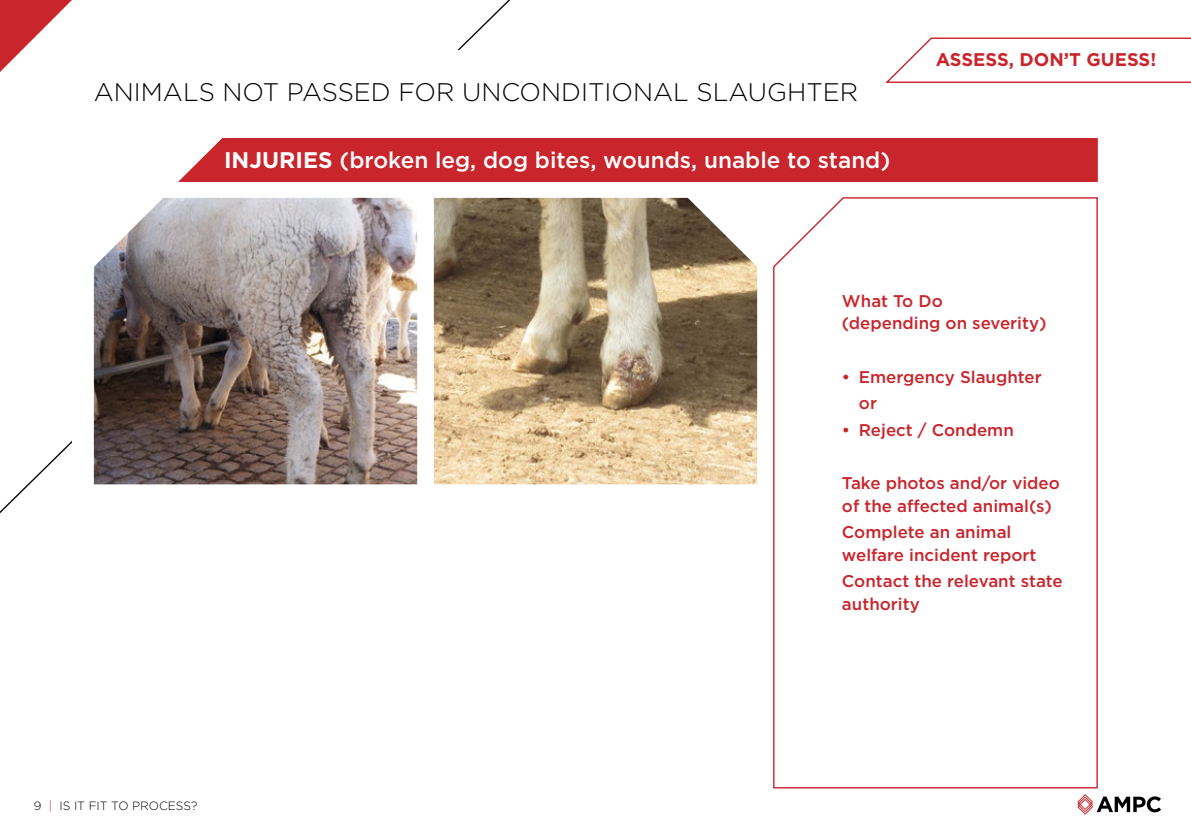
<style>
.page{position:relative;width:1191px;height:840px;background:#fff}
.page>*{position:absolute;margin:0;border:0;box-sizing:border-box;transform-origin:0 0}
.t1{font:300 25.4px "Gotham";color:#000}
.t2{font:500 22.6px "Gotham";color:#fff}
.t3{font:700 18.4px "Gotham";color:#c9252c}
.t4{font:500 17px/22.6px "Gotham";color:#c9252c}
.t5{font:300 12px "Gotham";color:#000}
.s1{font-weight:700}
.s2{color:#c9252c}
</style>
<div class="page">
<svg style="left:1077px;top:794px;width:84px;height:20px"></svg>
<svg style="left:0;top:441px;width:72px;height:73px"></svg>
<svg style="left:0;top:0;width:72px;height:72px"></svg>
<div style="left:178px;top:138px;width:919px;height:44px;background:#c9252c"></div>
<svg style="left:885px;top:37px;width:306px;height:46px"></svg>
<img style="left:94px;top:198px;width:323px;height:286px">
<img style="left:434px;top:198px;width:323px;height:286px">
<svg style="left:773px;top:197px;width:325px;height:591px"></svg>
<p class="t1" style="left:94px;top:78px;width:765px">ANIMALS NOT PASSED FOR UNCONDITIONAL SLAUGHTER</p>
<p class="t2" style="left:224px;top:147px;width:668px"><span class="s1">INJURIES</span> (broken leg, dog bites, wounds, unable to stand)</p>
<p class="t3" style="left:935px;top:49px;width:222px">ASSESS, DON’T GUESS!</p>
<p class="t5" style="left:34px;top:798px;width:165px">9 <span class="s2">|</span> IS IT FIT TO PROCESS?</p>
<p class="t4" style="left:842px;top:289px;width:206px">What To Do<br>(depending on severity)</p>
<p class="t4" style="left:842px;top:364px;width:201px">• Emergency Slaughter</p>
<p class="t4" style="left:859px;top:391px;width:20px">or</p>
<p class="t4" style="left:842px;top:418px;width:173px">• Reject / Condemn</p>
<p class="t4" style="left:842px;top:471px;width:219px">Take photos and/or video of the affected animal(s)</p>
<p class="t4" style="left:842px;top:520px;width:196px">Complete an animal welfare incident report</p>
<p class="t4" style="left:842px;top:569px;width:222px">Contact the relevant state authority</p>
</div>
